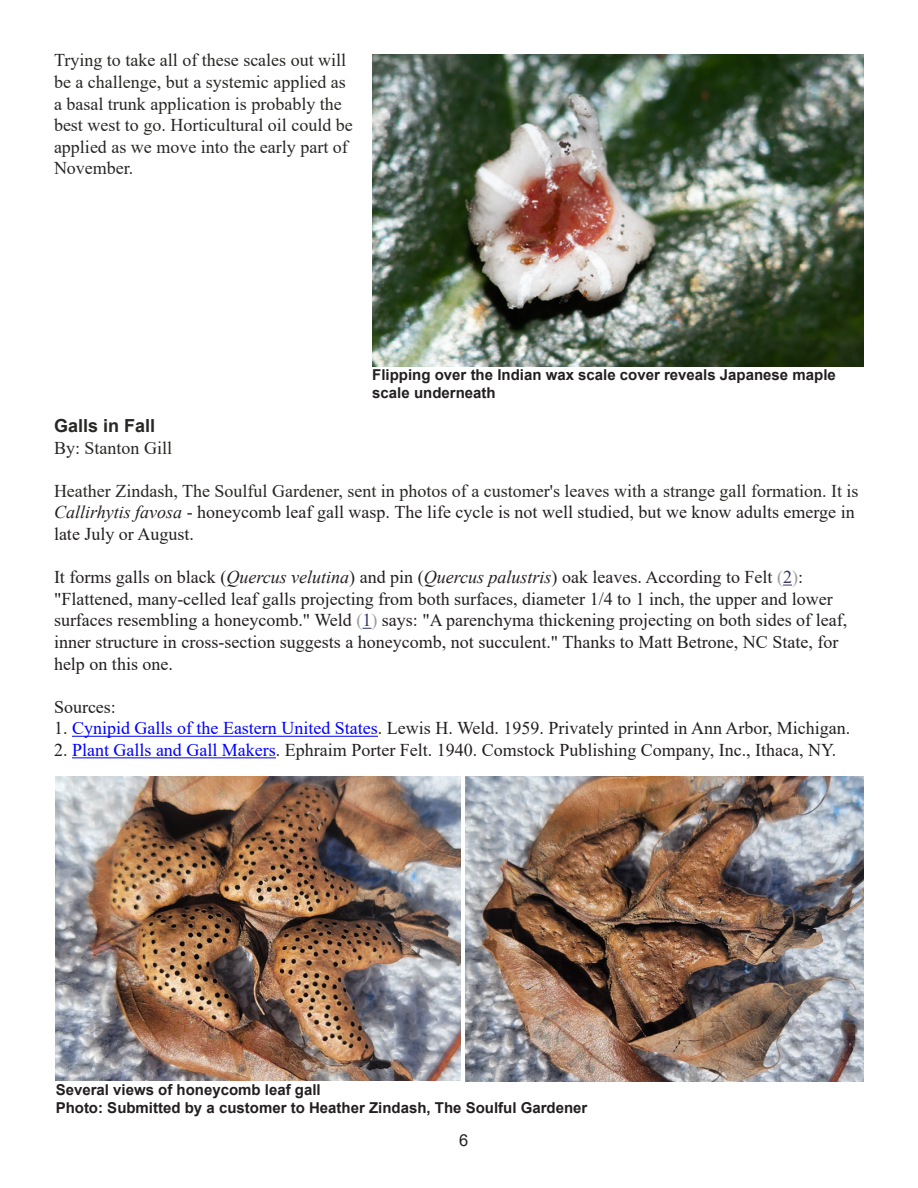
<style>
.page{position:relative;width:918px;height:1188px;background:#fff}
.page>*{position:absolute;margin:0;border:0;box-sizing:border-box;transform-origin:0 0}
.t1{font:18px/21.6px "Times New Roman";color:#231f20}
.t2{font:18px/21.6px "Times New Roman";color:#272725}
.t3{font:700 18px "Arial";color:#272725}
.t4{font:16.5px "Arial";color:#231f20}
.Photo_captions{font:700 15px/18px "Arial";color:#231f20}
.s1{font-style:italic;color:#231f20}
.s2{color:#231f20}
.s3{font-style:italic}
.s4{color:#999}
.s5{color:#336}
.s6{color:#00f}
</style>
<div class="page">
<hr style="left:72px;top:736px;width:306px;height:1px;background:#00f">
<hr style="left:72px;top:757px;width:204px;height:1px;background:#00f">
<img style="left:372px;top:54px;width:492px;height:312px">
<img style="left:465px;top:777px;width:399px;height:305px">
<img style="left:56px;top:777px;width:405px;height:303px">
<p class="t2" style="left:54px;top:49px;width:300px">Trying to take all of these scales out will be a challenge, but a systemic applied as a basal trunk application is probably the best west to go. Horticultural oil could be applied as we move into the early part of November.</p>
<p class="Photo_captions" style="left:372px;top:366px;width:465px">Flipping over the Indian wax scale cover reveals Japanese maple scale underneath</p>
<p class="t3" style="left:54px;top:413px;width:103px">Galls in Fall</p>
<p class="t2" style="left:54px;top:436px;width:120px">By: Stanton Gill</p>
<p class="t2" style="left:54px;top:479px;width:806px">Heather Zindash, The Soulful Gardener, sent in photos of a customer's leaves with a strange gall formation. It is<br><span class="s1">Callirhytis favosa</span> <span class="s2">- honeycomb leaf gall wasp. The life cycle is not well studied, but we know adults emerge in late July or August.</span></p>
<p class="t1" style="left:54px;top:566px;width:795px">It forms galls on black (<span class="s3">Quercus velutina</span>) and pin (<span class="s3">Quercus palustris</span>) oak leaves. According to Felt <span class="s4">(</span><span class="s5">2</span><span class="s4">)</span>: "Flattened, many-celled leaf galls projecting from both surfaces, diameter 1/4 to 1 inch, the upper and lower surfaces resembling a honeycomb." Weld <span class="s4">(</span><span class="s5">1</span><span class="s4">)</span> says: "A parenchyma thickening projecting on both sides of leaf, inner structure in cross-section suggests a honeycomb, not succulent." Thanks to Matt Betrone, NC State, for help on this one.</p>
<p class="t1" style="left:54px;top:695px;width:63px">Sources:</p>
<p class="t1" style="left:54px;top:717px;width:798px">1. <span class="s6">Cynipid Galls of the Eastern United States</span>. Lewis H. Weld. 1959. Privately printed in Ann Arbor, Michigan.</p>
<p class="t1" style="left:54px;top:739px;width:784px">2. <span class="s6">Plant Galls and Gall Makers</span>. Ephraim Porter Felt. 1940. Comstock Publishing Company, Inc., Ithaca, NY.</p>
<p class="Photo_captions" style="left:56px;top:1081px;width:267px">Several views of honeycomb leaf gall</p>
<p class="Photo_captions" style="left:56px;top:1099px;width:533px">Photo: Submitted by a customer to Heather Zindash, The Soulful Gardener</p>
<p class="t4" style="left:459px;top:1129px;width:11px">6</p>
</div>
